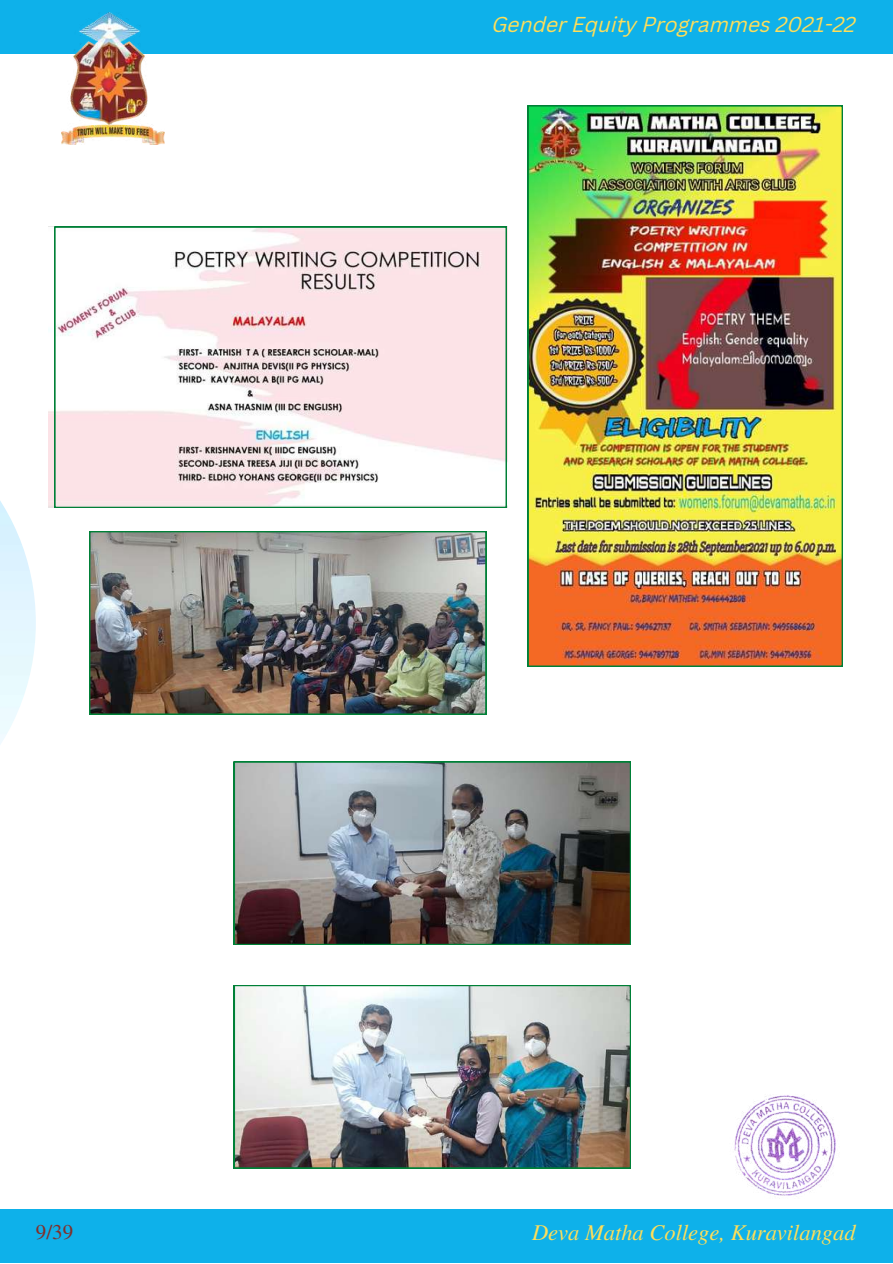
<style>
.page{position:relative;width:893px;height:1264px;background:#fff}
.page>*{position:absolute;margin:0;border:0;box-sizing:border-box;transform-origin:0 0}
.t1{font:italic 22.5px "Te X Gyre Termes";color:#ffde59}
.t2{font:italic 21px "Canva Sans";color:#ffde59}
.t3{font:21px "Te X Gyre Termes";color:#812f2a}
</style>
<div class="page">
<div style="left:0;top:1208px;width:892px;height:54px;background:#0eb1ea"></div>
<div style="left:0;top:0;width:892px;height:54px;background:#0eb1ea"></div>
<img style="left:62px;top:13px;width:102px;height:131px">
<img style="left:0;top:501px;width:36px;height:243px">
<svg style="left:54px;top:227px;width:452px;height:281px"></svg>
<img style="left:527px;top:105px;width:315px;height:561px">
<img style="left:89px;top:531px;width:397px;height:183px">
<img style="left:234px;top:985px;width:397px;height:183px">
<img style="left:234px;top:761px;width:397px;height:183px">
<img style="left:734px;top:1095px;width:102px;height:101px">
<p class="t2" style="left:492px;top:16px;width:365px">Gender Equity Programmes 2021-22</p>
<p class="t3" style="left:36px;top:1216px;width:39px">9/39</p>
<p class="t1" style="left:532px;top:1215px;width:325px">Deva Matha College, Kuravilangad</p>
</div>
